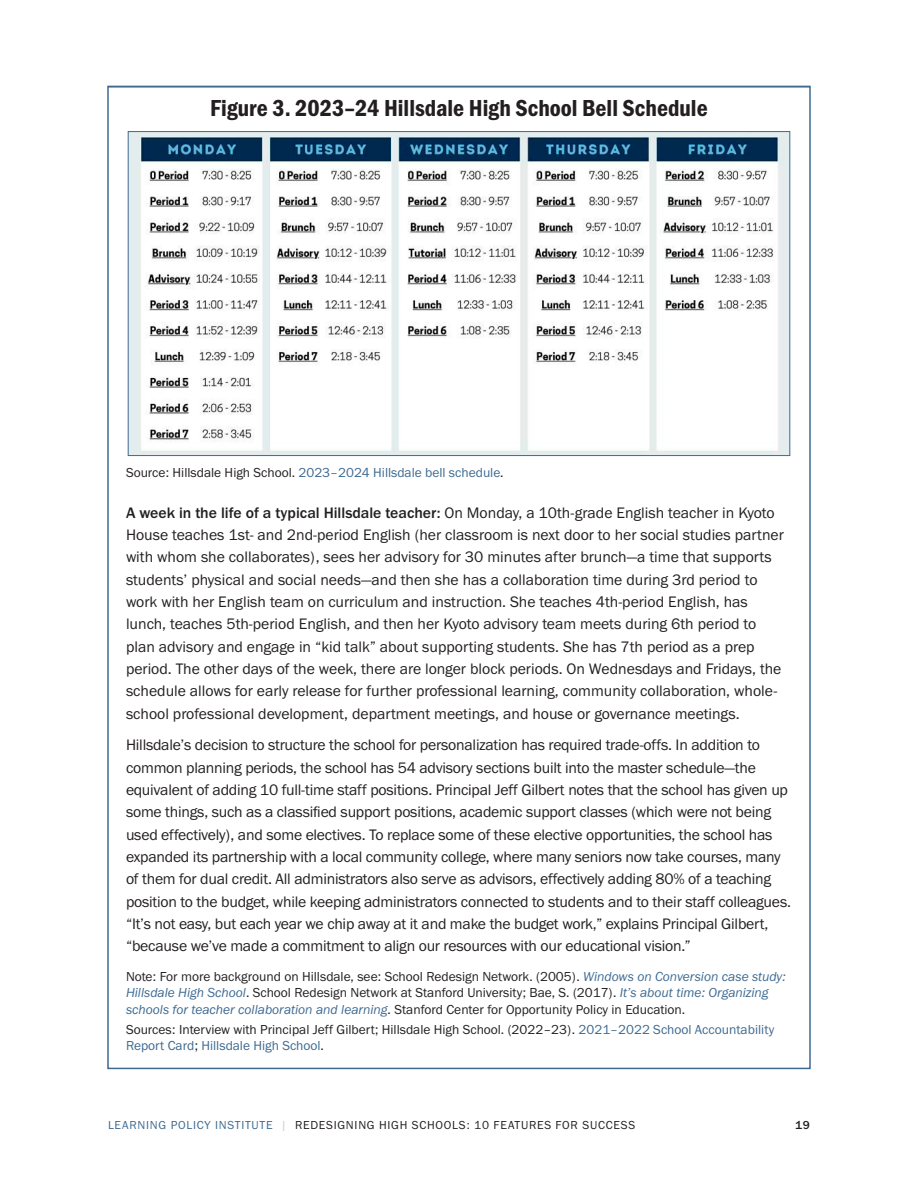
<style>
.page{position:relative;width:918px;height:1188px;background:#fff}
.page>*{position:absolute;margin:0;border:0;box-sizing:border-box;transform-origin:0 0}
.Figure_Head_in_SP{font:24px "Franklin Gothic URW Con Dem";color:#231f20}
.SP_Blue_Shaded_Text{font:15.75px/22.4px "Franklin Gothic URW Boo";letter-spacing:-.015em;color:#231f20}
.SP_Blue_Shaded_Note___Source{font:13.5px/16.2px "Franklin Gothic URW Boo";color:#231f20}
.Photo_caption_SP{font:13.5px "Franklin Gothic URW Boo";color:#3e6a91}
.t1{font:12px "Franklin Gothic URW Boo";letter-spacing:.06em;color:#3e6a91}
.t2{font:12px "Franklin Gothic URW Boo";letter-spacing:.06em;color:#231f20}
.t3{font:500 12px "Franklin Gothic URW";color:#231f20}
.s1{color:#231f20}
.s2{font-family:"Franklin Gothic URW";font-weight:500}
.s3{font-family:"Franklin Gothic URW Boo Ita";color:#3e6a91}
.s4{color:#3e6a91}
.s5{color:#cbcbcb}
</style>
<div class="page">
<hr style="left:108px;top:86px;width:702px;height:1px;background:#3e6a91">
<img style="left:130px;top:133px;width:658px;height:321px">
<p class="Figure_Head_in_SP" style="left:210px;top:92px;width:499px">Figure 3. 2023–24 Hillsdale High School Bell Schedule</p>
<p class="Photo_caption_SP" style="left:126px;top:464px;width:379px"><span class="s1">Source: Hillsdale High School.</span> 2023–2024 Hillsdale bell schedule<span class="s1">.</span></p>
<p class="SP_Blue_Shaded_Text" style="left:126px;top:501px;width:659px"><span class="s2">A week in the life of a typical Hillsdale teacher:</span> On Monday, a 10th-grade English teacher in Kyoto House teaches 1st- and 2nd-period English (her classroom is next door to her social studies partner with whom she collaborates), sees her advisory for 30 minutes after brunch—a time that supports students’ physical and social needs—and then she has a collaboration time during 3rd period to work with her English team on curriculum and instruction. She teaches 4th-period English, has lunch, teaches 5th-period English, and then her Kyoto advisory team meets during 6th period to plan advisory and engage in “kid talk” about supporting students. She has 7th period as a prep period. The other days of the week, there are longer block periods. On Wednesdays and Fridays, the schedule allows for early release for further professional learning, community collaboration, whole&shy;school professional development, department meetings, and house or governance meetings.</p>
<p class="SP_Blue_Shaded_Text" style="left:126px;top:733px;width:667px">Hillsdale’s decision to structure the school for personalization has required trade-offs. In addition to common planning periods, the school has 54 advisory sections built into the master schedule—the equivalent of adding 10 full-time staff positions. Principal Jeff Gilbert notes that the school has given up some things, such as a classified support positions, academic support classes (which were not being used effectively), and some electives. To replace some of these elective opportunities, the school has expanded its partnership with a local community college, where many seniors now take courses, many of them for dual credit. All administrators also serve as advisors, effectively adding 80% of a teaching position to the budget, while keeping administrators connected to students and to their staff colleagues. “It’s not easy, but each year we chip away at it and make the budget work,” explains Principal Gilbert, “because we’ve made a commitment to align our resources with our educational vision.”</p>
<p class="SP_Blue_Shaded_Note___Source" style="left:126px;top:968px;width:661px">Note: For more background on Hillsdale, see: School Redesign Network. (2005). <span class="s3">Windows on Conversion case study:<br>Hillsdale High School</span>. School Redesign Network at Stanford University; Bae, S. (2017). <span class="s3">It’s about time: Organizing schools for teacher collaboration and learning</span>. Stanford Center for Opportunity Policy in Education.</p>
<p class="SP_Blue_Shaded_Note___Source" style="left:126px;top:1021px;width:650px">Sources: Interview with Principal Jeff Gilbert; Hillsdale High School. (2022–23). <span class="s4">2021–2022 School Accountability<br>Report Card</span>; <span class="s4">Hillsdale High School</span>.</p>
<p class="t1" style="left:108px;top:1118px;width:219px">LEARNING POLICY INSTITUTE <span class="s5">|</span> <span class="s1">Redesigning</span></p>
<p class="t2" style="left:379px;top:1118px;width:16px">High</p>
<p class="t2" style="left:412px;top:1118px;width:17px">Schools</p>
<p class="t2" style="left:467px;top:1118px;width:42px">: 10 Features</p>
<p class="t2" style="left:556px;top:1118px;width:8px">for</p>
<p class="t2" style="left:582px;top:1118px;width:16px">Success</p>
<p class="t3" style="left:795px;top:1118px;width:16px">19</p>
</div>
